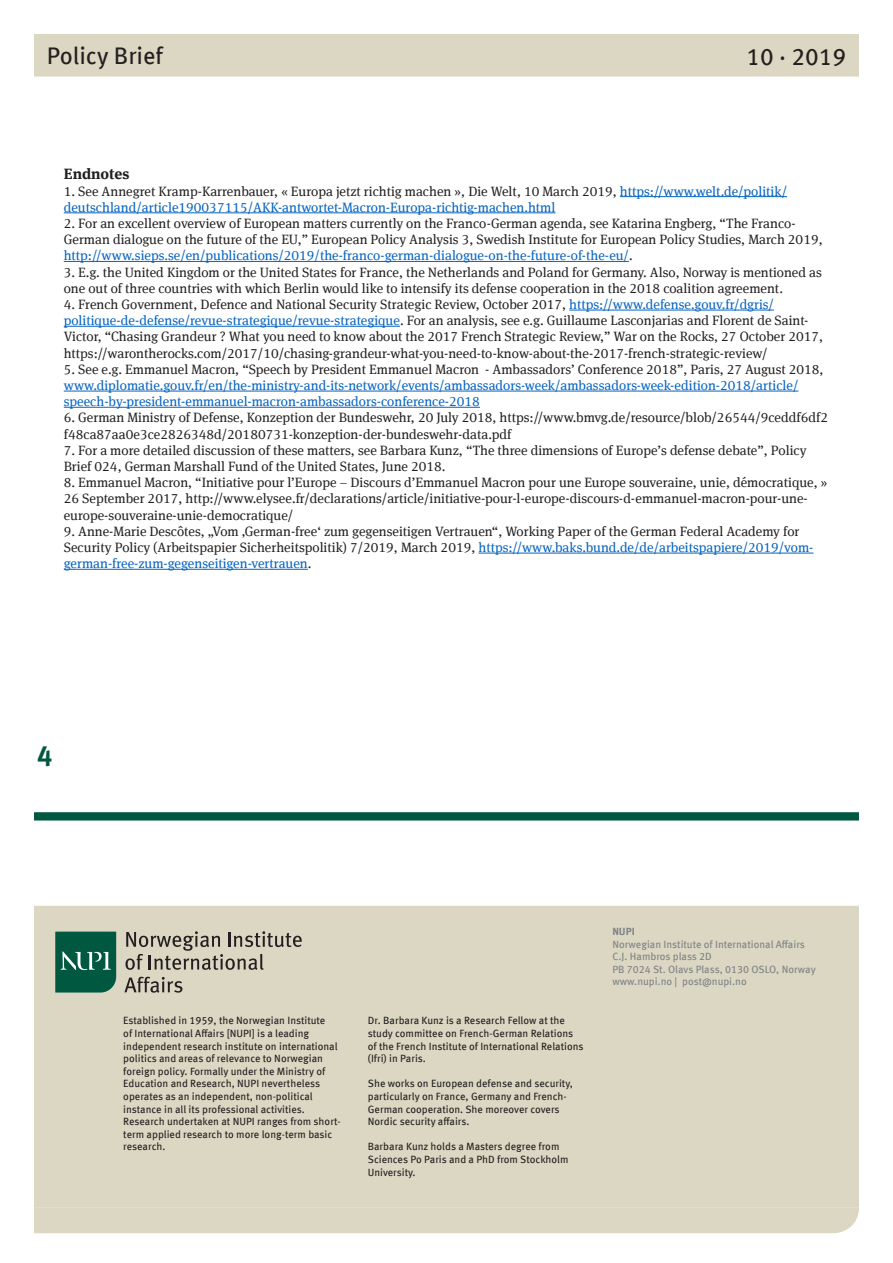
<style>
.page{position:relative;width:893px;height:1263px;background:#fff}
.page>*{position:absolute;margin:0;border:0;box-sizing:border-box;transform-origin:0 0}
.t1{font:700 27.75px "Meta Offc Pro";color:#005840}
.Kortinfo_om_NUPI{font:24px "Meta Offc Pro";color:#231f20}
.t2{font:700 15px "Meta Serif Offc Pro";color:#231f20}
.t3{font:13.5px/16.2px "Meta Serif Offc Pro";color:#231f20}
.t4{font:13.5px/16.2px "Meta Serif Offc Pro";color:#0563c1}
.Kortinfo_om_NUPI-2{font:10.5px/12.6px "Meta Offc Pro";color:#231f20}
.t5{font:10.5px/12.6px "Meta Offc Pro";color:#808285}
.t6{font:700 10.5px "Meta Offc Pro";color:#808285}
.s1{color:#231f20}
.s2{color:#0563c1}
</style>
<div class="page">
<svg style="left:34px;top:812px;width:825px;height:9px"></svg>
<div style="left:34px;top:906px;width:825px;height:302px;background:#dbd7c3"></div>
<div style="left:34px;top:1208px;width:825px;height:25px;background:#dbd7c3"></div>
<div style="left:34px;top:34px;width:825px;height:43px;background:#dbd7c3"></div>
<svg style="left:55px;top:932px;width:61px;height:60px"></svg>
<svg style="left:125px;top:931px;width:177px;height:39px"></svg>
<svg style="left:124px;top:977px;width:58px;height:16px"></svg>
<hr style="left:620px;top:196px;width:167px;height:1px;background:#0563c1">
<hr style="left:64px;top:212px;width:491px;height:1px;background:#0563c1">
<hr style="left:64px;top:261px;width:565px;height:1px;background:#0563c1">
<hr style="left:569px;top:310px;width:205px;height:1px;background:#0563c1">
<hr style="left:64px;top:326px;width:336px;height:1px;background:#0563c1">
<hr style="left:64px;top:391px;width:734px;height:1px;background:#0563c1">
<hr style="left:64px;top:407px;width:416px;height:1px;background:#0563c1">
<hr style="left:478px;top:553px;width:335px;height:1px;background:#0563c1">
<hr style="left:64px;top:569px;width:244px;height:1px;background:#0563c1">
<h2 class="Kortinfo_om_NUPI" style="left:47px;top:38px;width:118px">Policy Brief</h2>
<p class="Kortinfo_om_NUPI" style="left:746px;top:38px;width:101px">10 · 2019</p>
<p class="t2" style="left:64px;top:162px;width:67px">Endnotes</p>
<p class="t4" style="left:64px;top:182px;width:725px"><span class="s1">1. See Annegret Kramp-Karrenbauer, « Europa jetzt richtig machen », Die Welt, 10 March 2019,</span> https://www.welt.de/politik/ deutschland/article190037115/AKK-antwortet-Macron-Europa-richtig-machen.html</p>
<p class="t3" style="left:64px;top:215px;width:760px">2. For an excellent overview of European matters currently on the Franco-German agenda, see Katarina Engberg, “The Franco-<br>German dialogue on the future of the EU,” European Policy Analysis 3, Swedish Institute for European Policy Studies, March 2019, <span class="s2">http://www.sieps.se/en/publications/2019/the-franco-german-dialogue-on-the-future-of-the-eu/</span>.</p>
<p class="t3" style="left:64px;top:263px;width:760px">3. E.g. the United Kingdom or the United States for France, the Netherlands and Poland for Germany. Also, Norway is mentioned as one out of three countries with which Berlin would like to intensify its defense cooperation in the 2018 coalition agreement.</p>
<p class="t3" style="left:64px;top:296px;width:761px">4. French Government, Defence and National Security Strategic Review, October 2017, <span class="s2">https://www.defense.gouv.fr/dgris/ politique-de-defense/revue-strategique/revue-strategique</span>. For an analysis, see e.g. Guillaume Lasconjarias and Florent de Saint-Victor, “Chasing Grandeur ? What you need to know about the 2017 French Strategic Review,” War on the Rocks, 27 October 2017, https://warontherocks.com/2017/10/chasing-grandeur-what-you-need-to-know-about-the-2017-french-strategic-review/</p>
<p class="t4" style="left:64px;top:360px;width:761px"><span class="s1">5. See e.g. Emmanuel Macron, “Speech by President Emmanuel Macron - Ambassadors’ Conference 2018”, Paris, 27 August 2018, </span>www.diplomatie.gouv.fr/en/the-ministry-and-its-network/events/ambassadors-week/ambassadors-week-edition-2018/article/ speech-by-president-emmanuel-macron-ambassadors-conference-2018</p>
<p class="t3" style="left:64px;top:409px;width:766px">6. German Ministry of Defense, Konzeption der Bundeswehr, 20 July 2018, https://www.bmvg.de/resource/blob/26544/9ceddf6df2 f48ca87aa0e3ce2826348d/20180731-konzeption-der-bundeswehr-data.pdf</p>
<p class="t3" style="left:64px;top:441px;width:744px">7. For a more detailed discussion of these matters, see Barbara Kunz, “The three dimensions of Europe’s defense debate”, Policy<br>Brief 024, German Marshall Fund of the United States, June 2018.</p>
<p class="t3" style="left:64px;top:474px;width:765px">8. Emmanuel Macron, “Initiative pour l’Europe – Discours d’Emmanuel Macron pour une Europe souveraine, unie, démocratique, »<br>26 September 2017, http://www.elysee.fr/declarations/article/initiative-pour-l-europe-discours-d-emmanuel-macron-pour-une&shy;europe-souveraine-unie-democratique/</p>
<p class="t3" style="left:64px;top:522px;width:751px">9. Anne-Marie Descôtes, „Vom ‚German-free‘ zum gegenseitigen Vertrauen“, Working Paper of the German Federal Academy for<br>Security Policy (Arbeitspapier Sicherheitspolitik) 7/2019, March 2019, <span class="s2">https://www.baks.bund.de/de/arbeitspapiere/2019/vom&shy;german-free-zum-gegenseitigen-vertrauen</span>.</p>
<h1 class="t1" style="left:37px;top:734px;width:17px">4</h1>
<p class="Kortinfo_om_NUPI-2" style="left:123px;top:1014px;width:219px">Established in 1959, the Norwegian Institute<br>of International Affairs [NUPI] is a leading independent research institute on international politics and areas of relevance to Norwegian foreign policy. Formally under the Ministry of Education and Research, NUPI nevertheless operates as an independent, non-political instance in all its professional activities.<br>Research undertaken at NUPI ranges from short&shy;term applied research to more long-term basic research.</p>
<p class="Kortinfo_om_NUPI-2" style="left:368px;top:1014px;width:217px">Dr. Barbara Kunz is a Research Fellow at the study committee on French-German Relations of the French Institute of International Relations (Ifri) in Paris.</p>
<p class="Kortinfo_om_NUPI-2" style="left:368px;top:1077px;width:207px">She works on European defense and security, particularly on France, Germany and French-German cooperation. She moreover covers Nordic security affairs.</p>
<p class="Kortinfo_om_NUPI-2" style="left:368px;top:1140px;width:202px">Barbara Kunz holds a Masters degree from<br>Sciences Po Paris and a PhD from Stockholm<br>University.</p>
<p class="t6" style="left:612px;top:923px;width:24px">NUPI</p>
<p class="t5" style="left:612px;top:937px;width:205px">Norwegian Institute of International Affairs C.J. Hambros plass 2D<br>PB 7024 St. Olavs Plass, 0130 OSLO, Norway www.nupi.no | post@nupi.no</p>
</div>
